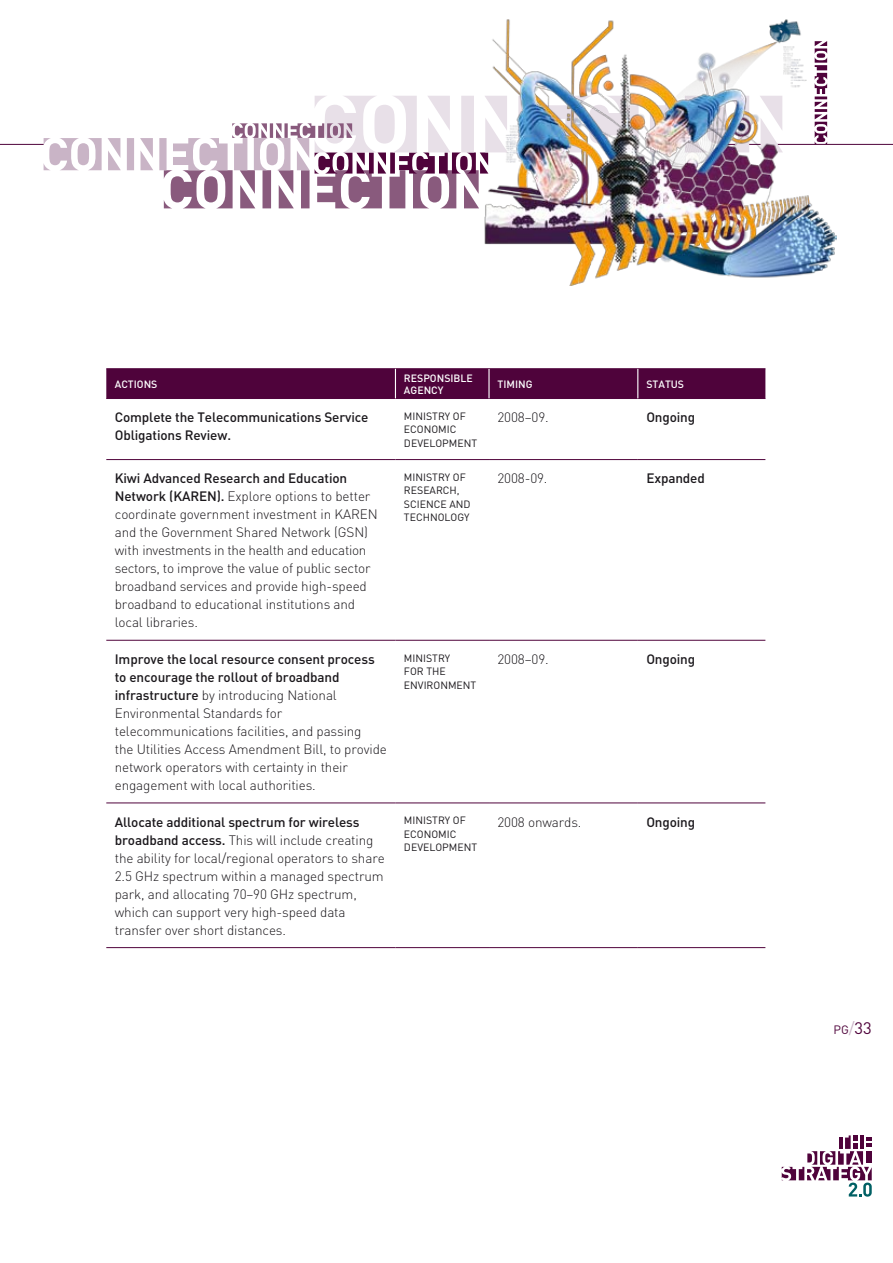
<style>
.page{position:relative;width:893px;height:1263px;background:#fff}
.page>*{position:absolute;margin:0;border:0;box-sizing:border-box;transform-origin:0 0}
.t1{font:300 13.5px/18px "DIN";letter-spacing:-.01em;color:#1a171b}
.t2{font:500 13.5px/18px "DIN";letter-spacing:-.01em;color:#1a171b}
.t3{font:12px "DIN";color:#4f033b}
.t4{font:10.5px/13.5px "DIN";color:#1a171b}
.t5{font:500 10.5px "DIN";color:#fff}
.s1{font-weight:500}
.s2{font-size:16.5px;color:#c9b4c6}
.s3{font-size:16.5px}
</style>
<div class="page">
<svg style="left:782px;top:1135px;width:90px;height:62px"></svg>
<hr style="left:726px;top:144px;width:167px;height:1px;background:#4f033b">
<div style="left:127px;top:138px;width:7px;height:32px;background:#c9b4c6"></div>
<svg style="left:140px;top:138px;width:13px;height:32px"></svg>
<svg style="left:108px;top:138px;width:13px;height:32px"></svg>
<div style="left:159px;top:138px;width:8px;height:32px;background:#c9b4c6"></div>
<svg style="left:44px;top:138px;width:58px;height:32px"></svg>
<img style="left:484px;top:19px;width:352px;height:267px">
<svg style="left:164px;top:96px;width:344px;height:112px"></svg>
<svg style="left:815px;top:41px;width:12px;height:103px"></svg>
<hr style="left:0;top:144px;width:44px;height:1px;background:#4f033b">
<hr style="left:106px;top:368px;width:289px;height:1px;background:#4f033b">
<hr style="left:395px;top:368px;width:94px;height:1px;background:#4f033b">
<hr style="left:489px;top:368px;width:149px;height:1px;background:#4f033b">
<hr style="left:638px;top:368px;width:127px;height:1px;background:#4f033b">
<hr style="left:106px;top:398px;width:289px;height:1px;background:#4f033b">
<hr style="left:395px;top:398px;width:94px;height:1px;background:#4f033b">
<hr style="left:489px;top:398px;width:149px;height:1px;background:#4f033b">
<hr style="left:638px;top:398px;width:127px;height:1px;background:#4f033b">
<hr style="left:106px;top:459px;width:289px;height:1px;background:#4f033b">
<hr style="left:395px;top:459px;width:94px;height:1px;background:#4f033b">
<hr style="left:489px;top:459px;width:149px;height:1px;background:#4f033b">
<hr style="left:638px;top:459px;width:127px;height:1px;background:#4f033b">
<hr style="left:106px;top:640px;width:289px;height:1px;background:#4f033b">
<hr style="left:395px;top:640px;width:94px;height:1px;background:#4f033b">
<hr style="left:489px;top:640px;width:149px;height:1px;background:#4f033b">
<hr style="left:638px;top:640px;width:127px;height:1px;background:#4f033b">
<hr style="left:106px;top:803px;width:289px;height:1px;background:#4f033b">
<hr style="left:395px;top:803px;width:94px;height:1px;background:#4f033b">
<hr style="left:489px;top:803px;width:149px;height:1px;background:#4f033b">
<hr style="left:638px;top:803px;width:127px;height:1px;background:#4f033b">
<hr style="left:106px;top:947px;width:289px;height:1px;background:#4f033b">
<hr style="left:395px;top:947px;width:94px;height:1px;background:#4f033b">
<hr style="left:489px;top:947px;width:149px;height:1px;background:#4f033b">
<hr style="left:638px;top:947px;width:127px;height:1px;background:#4f033b">
<div style="left:106px;top:369px;width:659px;height:29px;background:#4f033b"></div>
<p class="t5" style="left:115px;top:377px;width:30px">Actions</p>
<p class="t5" style="left:404px;top:371px;width:7px">Res</p>
<p class="t5" style="left:423px;top:371px;width:15px">pons</p>
<p class="t5" style="left:451px;top:371px;width:22px">ible</p>
<p class="t5" style="left:404px;top:384px;width:21px">agenc</p>
<p class="t5" style="left:438px;top:384px;width:7px">y</p>
<p class="t2" style="left:115px;top:408px;width:255px">Complete the Telecommunications Service<br>Obligations Review.</p>
<p class="t4" style="left:404px;top:409px;width:7px">MINISTRY</p>
<p class="t4" style="left:453px;top:409px;width:14px">OF</p>
<p class="t4" style="left:404px;top:423px;width:14px">ECONO</p>
<p class="t4" style="left:438px;top:423px;width:14px">MIC</p>
<p class="t4" style="left:404px;top:436px;width:14px">DEVELO</p>
<p class="t4" style="left:442px;top:436px;width:23px">PMENT</p>
<p class="t2" style="left:115px;top:469px;width:234px">Kiwi Advanced Research and Education<br>Network (KAR</p>
<p class="t1" style="left:115px;top:487px;width:264px;text-indent:84px"><span class="s1">EN).</span> Explore options to better coordinate government investment in KAREN and the Government Shared Network (GSN) with investments in the health and education sectors, to improve the value of public sector broadband services and provide high-speed broadband to educational institutions and local libraries.</p>
<p class="t4" style="left:404px;top:470px;width:7px">MINISTRY</p>
<p class="t4" style="left:453px;top:470px;width:14px">OF</p>
<p class="t4" style="left:404px;top:484px;width:15px">RESEARC</p>
<p class="t4" style="left:450px;top:484px;width:12px">H,</p>
<p class="t4" style="left:404px;top:497px;width:14px">SCIENCE</p>
<p class="t4" style="left:449px;top:497px;width:8px">AND</p>
<p class="t4" style="left:404px;top:511px;width:34px">TECHNOLO</p>
<p class="t4" style="left:457px;top:511px;width:13px">GY</p>
<p class="t1" style="left:115px;top:650px;width:274px"><span class="s1">I mprove the local resource consent process to encourage the rollout of broadband infrastructure</span> by introducing National Environmental Standards for telecommunications facilities, and passing<br>the Utilities Access Amendment Bill, to provide network operators with certainty in their engagement with local authorities.</p>
<p class="t4" style="left:404px;top:651px;width:42px">MINISTRY<br>FOR THE<br>ENVIRON</p>
<p class="t4" style="left:448px;top:678px;width:16px">MENT</p>
<p class="t1" style="left:115px;top:813px;width:271px"><span class="s1">Allocate additional spectrum for wireless broadband access.</span> This will include creating the ability for local/regional operators to share 2.5 GHz spectrum within a managed spectrum park, and allocating 70–90 GHz spectrum, which can support very high-speed data transfer over short distances.</p>
<p class="t4" style="left:404px;top:813px;width:7px">MINISTRY</p>
<p class="t4" style="left:453px;top:813px;width:14px">OF</p>
<p class="t4" style="left:404px;top:827px;width:14px">ECONO</p>
<p class="t4" style="left:438px;top:827px;width:14px">MIC</p>
<p class="t4" style="left:404px;top:840px;width:14px">DEVELO</p>
<p class="t4" style="left:442px;top:840px;width:23px">PMENT</p>
<p class="t5" style="left:497px;top:377px;width:36px">Timing</p>
<p class="t5" style="left:646px;top:377px;width:38px">Stat us</p>
<p class="t1" style="left:497px;top:408px;width:53px">2008–09.</p>
<p class="t2" style="left:646px;top:408px;width:50px">Ongoing</p>
<p class="t1" style="left:497px;top:469px;width:52px">2008-09.</p>
<p class="t2" style="left:646px;top:469px;width:60px">Expanded</p>
<p class="t1" style="left:497px;top:650px;width:53px">2008–09.</p>
<p class="t2" style="left:646px;top:650px;width:50px">Ongoing</p>
<p class="t1" style="left:497px;top:812px;width:85px">2008 onwards.</p>
<p class="t2" style="left:646px;top:812px;width:50px">Ongoing</p>
<p class="t3" style="left:834px;top:1022px;width:40px">PG<span class="s2">/</span><span class="s3">33</span></p>
</div>
